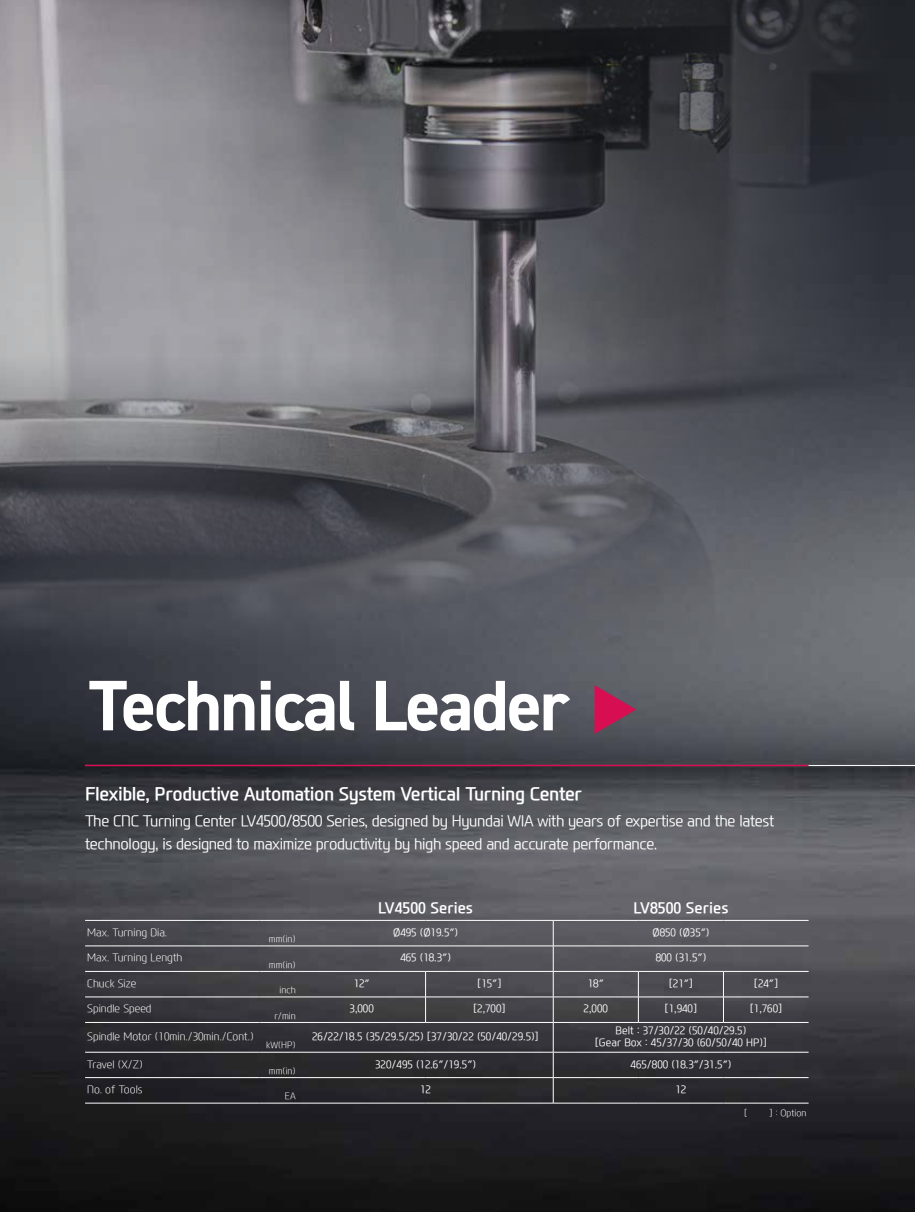
<style>
.page{position:relative;width:915px;height:1212px;background:#fff}
.page>*{position:absolute;margin:0;border:0;box-sizing:border-box;transform-origin:0 0}
.t1{font:700 71.7px "DIN2014";letter-spacing:-.025em;color:#fff}
.t2{font:700 18px "Modern H";letter-spacing:-.025em;color:#fff}
.t3{font:300 15px/22.5px "Modern H";letter-spacing:-.025em;color:#fff}
.t4{font:700 15px "Modern H";color:#fff}
.t5{font:300 10.5px/12.6px "Modern H";color:#fff;text-align:center}
.t6{font:300 10.5px "Modern H Eco";color:#fff}
.t7{font:300 9px "Modern H Eco";color:#fff}
.s1{font-family:"Modern H Eco";font-weight:300;color:#d70f52}
</style>
<div class="page">
<img style="left:0;top:677px;width:914px;height:535px">
<img style="left:0;top:0;width:914px;height:677px">
<hr style="left:85px;top:765px;width:829px;height:1px;background:#fff">
<hr style="left:85px;top:765px;width:723px;height:1px;background:#d70f52">
<hr style="left:85px;top:920px;width:174px;height:1px;background:#fff">
<hr style="left:259px;top:920px;width:39px;height:1px;background:#fff">
<hr style="left:85px;top:946px;width:174px;height:1px;background:#fff">
<hr style="left:259px;top:946px;width:39px;height:1px;background:#fff">
<hr style="left:85px;top:971px;width:174px;height:1px;background:#fff">
<hr style="left:259px;top:971px;width:39px;height:1px;background:#fff">
<hr style="left:85px;top:997px;width:174px;height:1px;background:#fff">
<hr style="left:259px;top:997px;width:39px;height:1px;background:#fff">
<hr style="left:85px;top:1022px;width:174px;height:1px;background:#fff">
<hr style="left:259px;top:1022px;width:39px;height:1px;background:#fff">
<hr style="left:85px;top:1052px;width:174px;height:1px;background:#fff">
<hr style="left:259px;top:1052px;width:39px;height:1px;background:#fff">
<hr style="left:85px;top:1077px;width:174px;height:1px;background:#fff">
<hr style="left:259px;top:1077px;width:39px;height:1px;background:#fff">
<hr style="left:85px;top:1103px;width:174px;height:1px;background:#fff">
<hr style="left:259px;top:1103px;width:39px;height:1px;background:#fff">
<hr style="left:298px;top:920px;width:127px;height:1px;background:#fff">
<hr style="left:425px;top:920px;width:128px;height:1px;background:#fff">
<hr style="left:553px;top:920px;width:85px;height:1px;background:#fff">
<hr style="left:638px;top:920px;width:85px;height:1px;background:#fff">
<hr style="left:723px;top:920px;width:85px;height:1px;background:#fff">
<hr style="left:298px;top:946px;width:127px;height:1px;background:#fff">
<hr style="left:425px;top:946px;width:128px;height:1px;background:#fff">
<hr style="left:553px;top:946px;width:85px;height:1px;background:#fff">
<hr style="left:638px;top:946px;width:85px;height:1px;background:#fff">
<hr style="left:723px;top:946px;width:85px;height:1px;background:#fff">
<hr style="left:298px;top:971px;width:127px;height:1px;background:#fff">
<hr style="left:425px;top:971px;width:128px;height:1px;background:#fff">
<hr style="left:553px;top:971px;width:85px;height:1px;background:#fff">
<hr style="left:638px;top:971px;width:85px;height:1px;background:#fff">
<hr style="left:723px;top:971px;width:85px;height:1px;background:#fff">
<hr style="left:298px;top:997px;width:127px;height:1px;background:#fff">
<hr style="left:425px;top:997px;width:128px;height:1px;background:#fff">
<svg style="left:425px;top:971px;width:1px;height:51px"></svg>
<hr style="left:553px;top:997px;width:85px;height:1px;background:#fff">
<svg style="left:553px;top:920px;width:1px;height:102px"></svg>
<hr style="left:638px;top:997px;width:85px;height:1px;background:#fff">
<svg style="left:638px;top:971px;width:1px;height:51px"></svg>
<hr style="left:723px;top:997px;width:85px;height:1px;background:#fff">
<svg style="left:723px;top:971px;width:1px;height:51px"></svg>
<hr style="left:298px;top:1022px;width:127px;height:1px;background:#fff">
<hr style="left:425px;top:1022px;width:128px;height:1px;background:#fff">
<hr style="left:553px;top:1022px;width:85px;height:1px;background:#fff">
<hr style="left:553px;top:1022px;width:1px;height:30px;background:#fff">
<hr style="left:638px;top:1022px;width:85px;height:1px;background:#fff">
<hr style="left:723px;top:1022px;width:85px;height:1px;background:#fff">
<hr style="left:298px;top:1052px;width:127px;height:1px;background:#fff">
<hr style="left:425px;top:1052px;width:128px;height:1px;background:#fff">
<hr style="left:553px;top:1052px;width:85px;height:1px;background:#fff">
<hr style="left:638px;top:1052px;width:85px;height:1px;background:#fff">
<hr style="left:723px;top:1052px;width:85px;height:1px;background:#fff">
<hr style="left:298px;top:1077px;width:127px;height:1px;background:#fff">
<hr style="left:425px;top:1077px;width:128px;height:1px;background:#fff">
<hr style="left:553px;top:1077px;width:85px;height:1px;background:#fff">
<svg style="left:553px;top:1052px;width:1px;height:51px"></svg>
<hr style="left:638px;top:1077px;width:85px;height:1px;background:#fff">
<hr style="left:723px;top:1077px;width:85px;height:1px;background:#fff">
<hr style="left:298px;top:1103px;width:127px;height:1px;background:#fff">
<hr style="left:425px;top:1103px;width:128px;height:1px;background:#fff">
<hr style="left:553px;top:1103px;width:85px;height:1px;background:#fff">
<hr style="left:638px;top:1103px;width:85px;height:1px;background:#fff">
<hr style="left:723px;top:1103px;width:85px;height:1px;background:#fff">
<h1 class="t1" style="left:89px;top:658px;width:560px">Technical Leader <span class="s1">▶</span></h1>
<h2 class="t2" style="left:85px;top:781px;width:498px">Flexible, Productive Automation System Vertical Turning Center</h2>
<h3 class="t3" style="left:85px;top:810px;width:690px">The CNC Turning Center LV4500/8500 Series, designed by Hyundai WIA with years of expertise and the latest technology, is designed to maximize productivity by high speed and accurate performance.</h3>
<h3 class="t4" style="left:378px;top:898px;width:96px">LV4500 Series</h3>
<h3 class="t4" style="left:633px;top:898px;width:96px">LV8500 Series</h3>
<p class="t6" style="left:87px;top:925px;width:81px">Max. Turning Dia.</p>
<p class="t7" style="left:269px;top:933px;width:28px">mm(in)</p>
<p class="t5" style="left:393px;top:926px;width:66px">Ø495 (Ø19.5″)</p>
<p class="t5" style="left:652px;top:926px;width:58px">Ø850 (Ø35″)</p>
<p class="t6" style="left:87px;top:951px;width:97px">Max. Turning Length</p>
<p class="t7" style="left:269px;top:958px;width:28px">mm(in)</p>
<p class="t5" style="left:400px;top:951px;width:52px">465 (18.3″)</p>
<p class="t5" style="left:655px;top:951px;width:52px">800 (31.5″)</p>
<p class="t6" style="left:87px;top:976px;width:51px">Chuck Size</p>
<p class="t7" style="left:279px;top:984px;width:18px">inch</p>
<p class="t5" style="left:353px;top:977px;width:18px">12″</p>
<p class="t5" style="left:476px;top:977px;width:26px">[15″]</p>
<p class="t5" style="left:587px;top:977px;width:18px">18″</p>
<p class="t5" style="left:668px;top:977px;width:26px">[21″]</p>
<p class="t5" style="left:753px;top:977px;width:26px">[24″]</p>
<p class="t6" style="left:87px;top:1002px;width:66px">Spindle Speed</p>
<p class="t7" style="left:274px;top:1009px;width:23px">r/min</p>
<p class="t5" style="left:349px;top:1002px;width:26px">3,000</p>
<p class="t5" style="left:472px;top:1002px;width:35px">[2,700]</p>
<p class="t5" style="left:583px;top:1002px;width:26px">2,000</p>
<p class="t5" style="left:664px;top:1002px;width:35px">[1,940]</p>
<p class="t5" style="left:749px;top:1002px;width:35px">[1,760]</p>
<p class="t6" style="left:87px;top:1029px;width:168px">Spindle Motor (10min./30min./Cont.)</p>
<p class="t7" style="left:266px;top:1039px;width:31px">kW(HP)</p>
<p class="t5" style="left:312px;top:1030px;width:228px">26/22/18.5 (35/29.5/25) [37/30/22 (50/40/29.5)]</p>
<p class="t5" style="left:594px;top:1024px;width:174px">Belt : 37/30/22 (50/40/29.5)<br>[Gear Box : 45/37/30 (60/50/40 HP)]</p>
<p class="t6" style="left:87px;top:1057px;width:57px">Travel (X/Z)</p>
<p class="t7" style="left:269px;top:1064px;width:28px">mm(in)</p>
<p class="t5" style="left:375px;top:1057px;width:102px">320/495 (12.6″/19.5″)</p>
<p class="t5" style="left:630px;top:1057px;width:102px">465/800 (18.3″/31.5″)</p>
<p class="t6" style="left:87px;top:1082px;width:57px">No. of Tools</p>
<p class="t7" style="left:285px;top:1090px;width:12px">EA</p>
<p class="t5" style="left:420px;top:1083px;width:12px">12</p>
<p class="t5" style="left:675px;top:1083px;width:12px">12</p>
<p class="t7" style="left:743px;top:1107px;width:5px">[</p>
<p class="t7" style="left:769px;top:1107px;width:39px">] : Option</p>
</div>
